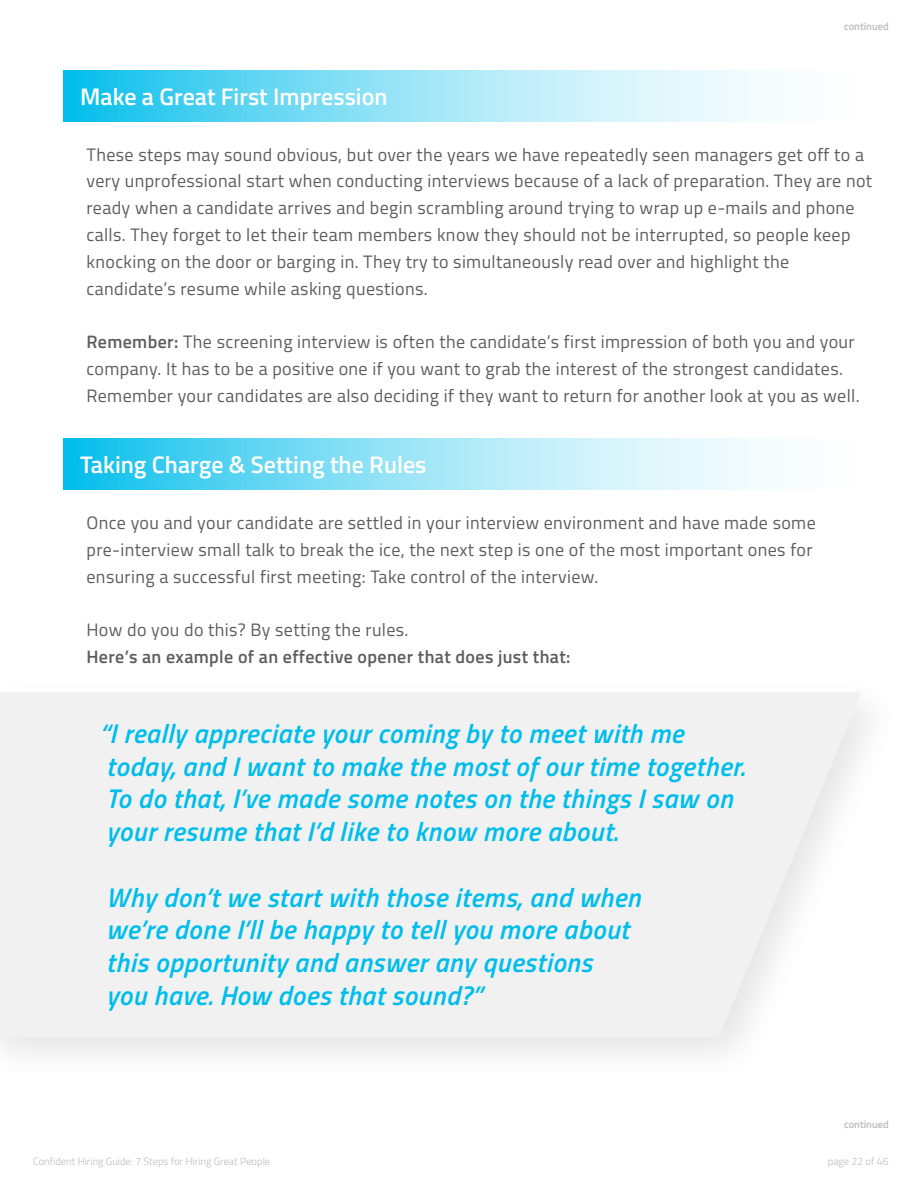
<style>
.page{position:relative;width:918px;height:1188px;background:#fff}
.page>*{position:absolute;margin:0;border:0;box-sizing:border-box;transform-origin:0 0}
.t1{font:italic 600 27px/32.8px "Titillium Web";letter-spacing:.02em;color:#00bdeb}
.t2{font:600 24px "Titillium Web";color:#fff}
.t3{font:18px/26.8px "Titillium Web";letter-spacing:.02em;color:#5d5d5d}
.t4{font:600 18px "Titillium Web";letter-spacing:.02em;color:#5d5d5d}
.t5{font:300 10.5px "Titillium Web";color:#bdbcbc}
.t6{font:600 10.5px "Titillium Web";color:#bdbcbc}
.s1{font-weight:600}
</style>
<div class="page">
<svg style="left:63px;top:70px;width:708px;height:51px;background:#92e2f5"></svg>
<svg style="left:63px;top:439px;width:708px;height:51px;background:#92e2f5"></svg>
<div style="left:0;top:692px;width:862px;height:345px;background:#f1f1f1"></div>
<h2 class="t2" style="left:80px;top:78px;width:309px">Make a Great First Impression</h2>
<p class="t6" style="left:844px;top:18px;width:46px">continued</p>
<p class="t3" style="left:87px;top:140px;width:787px">These steps may sound obvious, but over the years we have repeatedly seen managers get off to a very unprofessional start when conducting interviews because of a lack of preparation. They are not ready when a candidate arrives and begin scrambling around trying to wrap up e-mails and phone calls. They forget to let their team members know they should not be interrupted, so people keep knocking on the door or barging in. They try to simultaneously read over and highlight the candidate’s resume while asking questions.</p>
<p class="t3" style="left:87px;top:328px;width:775px"><span class="s1">Remember:</span> The screening interview is often the candidate’s first impression of both you and your company. It has to be a positive one if you want to grab the interest of the strongest candidates.<br>Remember your candidates are also deciding if they want to return for another look at you as well.</p>
<h2 class="t2" style="left:80px;top:447px;width:348px">Taking Charge &amp; Setting the Rules</h2>
<p class="t3" style="left:87px;top:508px;width:731px">Once you and your candidate are settled in your interview environment and have made some pre-interview small talk to break the ice, the next step is one of the most important ones for ensuring a successful first meeting: Take control of the interview.</p>
<p class="t3" style="left:87px;top:616px;width:324px">How do you do this? By setting the rules.</p>
<p class="t4" style="left:87px;top:643px;width:485px">Here’s an example of an effective opener that does just that:</p>
<h1 class="t1" style="left:100px;top:715px;width:646px">“I really appreciate your coming by to meet with me today, and I want to make the most of our time together.<br>To do that, I’ve made some notes on the things I saw on your resume that I’d like to know more about.</h1>
<h1 class="t1" style="left:106px;top:879px;width:536px">Why don’t we start with those items, and when we’re done I’ll be happy to tell you more about this opportunity and answer any questions<br>you have. How does that sound?”</h1>
<p class="t6" style="left:844px;top:1116px;width:46px">continued</p>
<p class="t5" style="left:33px;top:1154px;width:239px">Confident Hiring Guide: 7 Steps for Hiring Great People</p>
<p class="t5" style="left:828px;top:1154px;width:62px">page 22 of 46</p>
</div>
